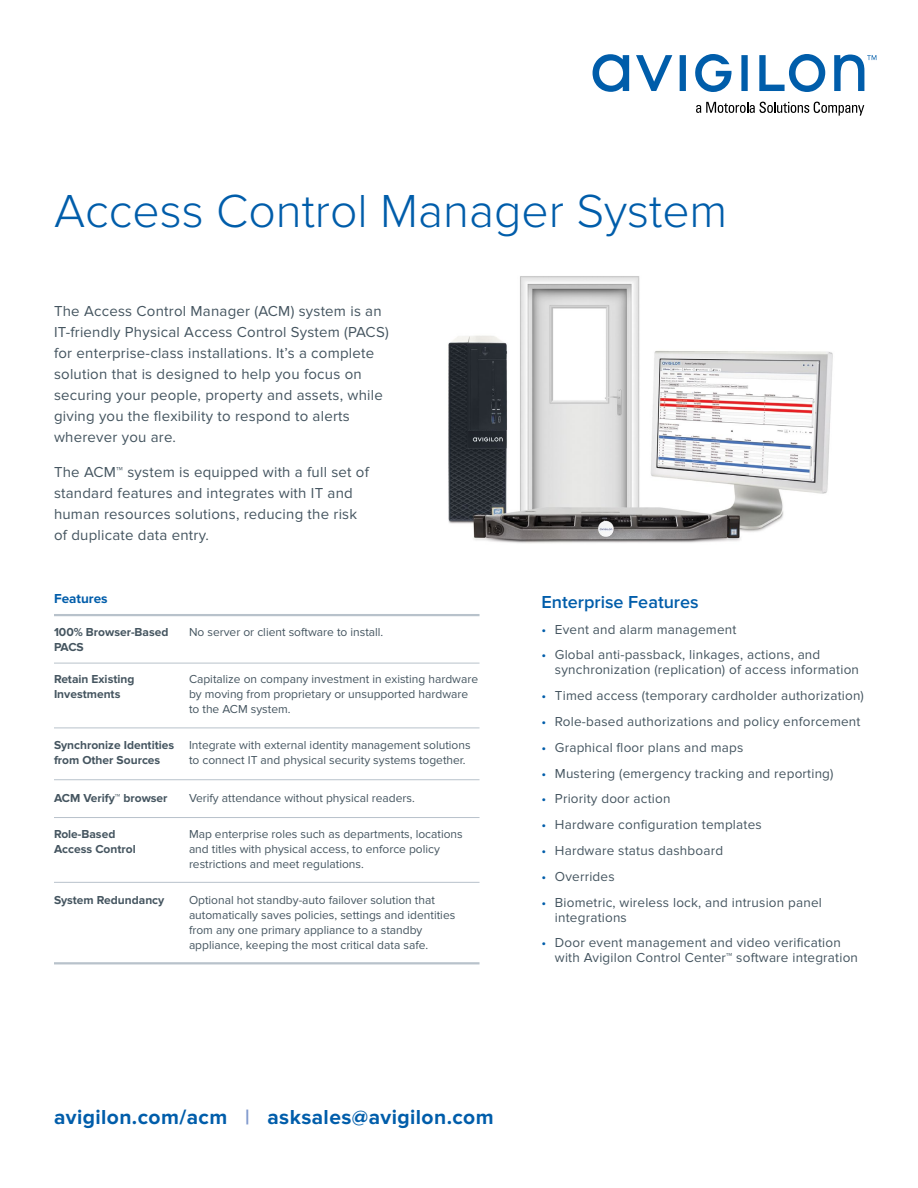
<style>
.page{position:relative;width:918px;height:1188px;background:#fff}
.page>*{position:absolute;margin:0;border:0;box-sizing:border-box;transform-origin:0 0}
.t1{font:300 48px "Proxima Nova";color:#005daa}
.t2{font:700 21px "Proxima Nova";letter-spacing:.02em;color:#005daa}
.t3{font:600 18px "Proxima Nova";color:#005daa}
.t4{font:15px/21px "Proxima Nova";letter-spacing:.015em;color:#455560}
.t5{font:13.5px/15px "Proxima Nova";letter-spacing:.015em;color:#455560}
.t6{font:700 13.5px "Proxima Nova";color:#005daa}
.t7{font:12px/15px "Proxima Nova";color:#455560}
.t8{font:700 12px/15px "Proxima Nova";color:#455560}
.s1{color:#005daa}
.s2{color:#8099cd}
</style>
<div class="page">
<svg style="left:593px;top:54px;width:283px;height:38px"></svg>
<svg style="left:696px;top:102px;width:168px;height:14px"></svg>
<img style="left:448px;top:276px;width:385px;height:268px">
<hr style="left:54px;top:614px;width:135px;height:2px;background:#b8c2cb">
<hr style="left:189px;top:614px;width:291px;height:2px;background:#b8c2cb">
<hr style="left:54px;top:663px;width:135px;height:1px;background:#b8c2cb">
<hr style="left:189px;top:663px;width:291px;height:1px;background:#b8c2cb">
<hr style="left:54px;top:728px;width:135px;height:1px;background:#b8c2cb">
<hr style="left:189px;top:728px;width:291px;height:1px;background:#b8c2cb">
<hr style="left:54px;top:779px;width:135px;height:1px;background:#b8c2cb">
<hr style="left:189px;top:779px;width:291px;height:1px;background:#b8c2cb">
<hr style="left:54px;top:817px;width:135px;height:1px;background:#b8c2cb">
<hr style="left:189px;top:817px;width:291px;height:1px;background:#b8c2cb">
<hr style="left:54px;top:882px;width:135px;height:1px;background:#b8c2cb">
<hr style="left:189px;top:882px;width:291px;height:1px;background:#b8c2cb">
<hr style="left:54px;top:962px;width:135px;height:2px;background:#b8c2cb">
<hr style="left:189px;top:962px;width:291px;height:2px;background:#b8c2cb">
<h1 class="t1" style="left:54px;top:183px;width:675px">Access Control Manager System</h1>
<p class="t4" style="left:54px;top:301px;width:336px">The Access Control Manager (ACM) system is an IT-friendly Physical Access Control System (PACS) for enterprise-class installations. It’s a complete solution that is designed to help you focus on securing your people, property and assets, while giving you the flexibility to respond to alerts wherever you are.</p>
<p class="t4" style="left:54px;top:461px;width:317px">The ACM™ system is equipped with a full set of standard features and integrates with IT and human resources solutions, reducing the risk of duplicate data entry.</p>
<p class="t6" style="left:54px;top:591px;width:55px">Features</p>
<p class="t8" style="left:54px;top:625px;width:116px">100% Browser-Based<br>PACS</p>
<p class="t7" style="left:189px;top:625px;width:196px">No server or client software to install.</p>
<p class="t8" style="left:54px;top:672px;width:82px">Retain Existing<br>Investments</p>
<p class="t7" style="left:189px;top:672px;width:291px">Capitalize on company investment in existing hardware by moving from proprietary or unsupported hardware to the ACM system.</p>
<p class="t8" style="left:54px;top:738px;width:122px">Synchronize Identities from Other Sources</p>
<p class="t7" style="left:189px;top:738px;width:283px">Integrate with external identity management solutions to connect IT and physical security systems together.</p>
<p class="t8" style="left:54px;top:791px;width:115px">ACM Verify™ browser</p>
<p class="t7" style="left:189px;top:791px;width:227px">Verify attendance without physical readers.</p>
<p class="t8" style="left:54px;top:827px;width:83px">Role-Based<br>Access Control</p>
<p class="t7" style="left:189px;top:827px;width:275px">Map enterprise roles such as departments, locations and titles with physical access, to enforce policy restrictions and meet regulations.</p>
<p class="t8" style="left:54px;top:892px;width:112px">System Redundancy</p>
<p class="t7" style="left:189px;top:892px;width:268px">Optional hot standby-auto failover solution that automatically saves policies, settings and identities from any one primary appliance to a standby appliance, keeping the most critical data safe.</p>
<h3 class="t3" style="left:541px;top:592px;width:159px">Enterprise Features</h3>
<p class="t5" style="left:541px;top:622px;width:197px"><span class="s1">•</span> Event and alarm management</p>
<p class="t5" style="left:555px;top:648px;width:306px;text-indent:-14px"><span class="s1">•</span> Global anti-passback, linkages, actions, and synchronization (replication) of access information</p>
<p class="t5" style="left:541px;top:688px;width:324px"><span class="s1">•</span> Timed access (temporary cardholder authorization)</p>
<p class="t5" style="left:541px;top:714px;width:321px"><span class="s1">•</span> Role-based authorizations and policy enforcement</p>
<p class="t5" style="left:541px;top:740px;width:204px"><span class="s1">•</span> Graphical floor plans and maps</p>
<p class="t5" style="left:541px;top:766px;width:294px"><span class="s1">•</span> Mustering (emergency tracking and reporting)</p>
<p class="t5" style="left:541px;top:792px;width:131px"><span class="s1">•</span> Priority door action</p>
<p class="t5" style="left:541px;top:817px;width:222px"><span class="s1">•</span> Hardware configuration templates</p>
<p class="t5" style="left:541px;top:843px;width:183px"><span class="s1">•</span> Hardware status dashboard</p>
<p class="t5" style="left:541px;top:869px;width:75px"><span class="s1">•</span> Overrides</p>
<p class="t5" style="left:555px;top:895px;width:269px;text-indent:-14px"><span class="s1">•</span> Biometric, wireless lock, and intrusion panel integrations</p>
<p class="t5" style="left:555px;top:936px;width:305px;text-indent:-14px"><span class="s1">•</span> Door event management and video verification with Avigilon Control Center™ software integration</p>
<h2 class="t2" style="left:54px;top:1105px;width:441px">avigilon.com/acm <span class="s2">|</span> asksales@avigilon.com</h2>
</div>
